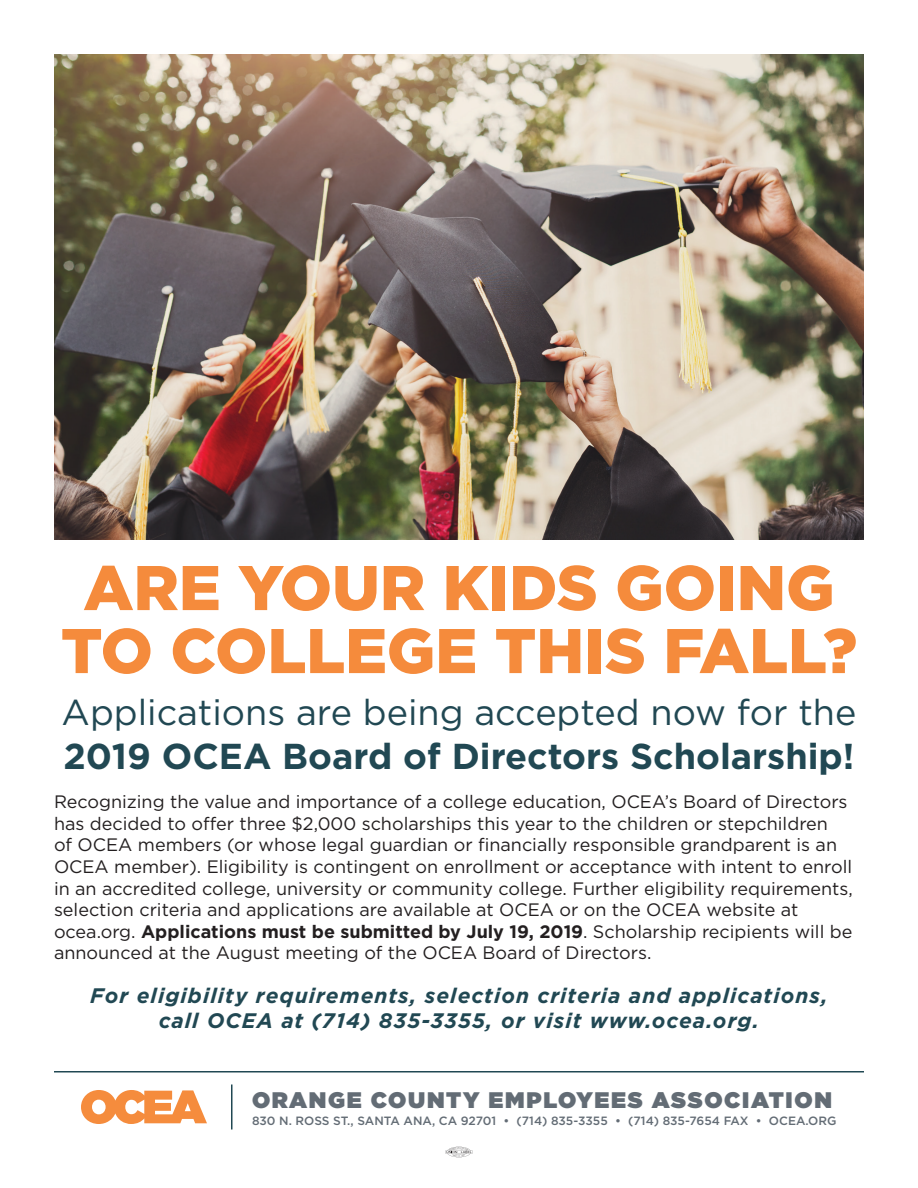
<style>
.page{position:relative;width:918px;height:1188px;background:#fff}
.page>*{position:absolute;margin:0;border:0;box-sizing:border-box;transform-origin:0 0}
.t1{font:900 63px/63px "Gotham";color:#f58b3c;text-align:center}
.t2{font:36px/43.2px "Gotham";color:#214853}
.t3{font:900 22.5px "Gotham";letter-spacing:.075em;color:#636c75}
.t4{font:italic 700 21px/25.2px "Gotham";letter-spacing:.05em;color:#214853;text-align:center}
.t5{font:18px/21.6px "Gotham";color:#231f20}
.t6{font:500 12px "Gotham";color:#636c75}
.s1{font-weight:700}
</style>
<div class="page">
<img style="left:54px;top:54px;width:810px;height:486px">
<svg style="left:446px;top:1147px;width:26px;height:10px"></svg>
<svg style="left:81px;top:1090px;width:126px;height:34px"></svg>
<hr style="left:231px;top:1084px;width:1px;height:46px;background:#214853">
<hr style="left:54px;top:1071px;width:810px;height:1px;background:#214853">
<p class="t1" style="left:61px;top:555px;width:798px">ARE YOUR KIDS GOING<br>TO COLLEGE THIS FALL?</p>
<p class="t2" style="left:62px;top:690px;width:796px">Applications are being accepted now for the<br><span class="s1">2019 OCEA Board of Directors Scholarship!</span></p>
<p class="t5" style="left:54px;top:791px;width:800px">Recognizing the value and importance of a college education, OCEA’s Board of Directors has decided to offer three $2,000 scholarships this year to the children or stepchildren<br>of OCEA members (or whose legal guardian or financially responsible grandparent is an OCEA member). Eligibility is contingent on enrollment or acceptance with intent to enroll in an accredited college, university or community college. Further eligibility requirements, selection criteria and applications are available at OCEA or on the OCEA website at ocea.org. <span class="s1">Applications must be submitted by July 19, 2019</span>. Scholarship recipients will be announced at the August meeting of the OCEA Board of Directors.</p>
<p class="t4" style="left:90px;top:982px;width:739px">For eligibility requirements, selection criteria and applications, call OCEA at (714) 835-3355, or visit www.ocea.org.</p>
<p class="t3" style="left:252px;top:1084px;width:581px">ORANGE COUNTY EMPLOYEES ASSOCIATION</p>
<p class="t6" style="left:252px;top:1113px;width:586px">830 N. ROSS ST., SANTA ANA, CA 92701 • (714) 835-3355 • (714) 835-7654 FAX • OCEA.ORG</p>
</div>
